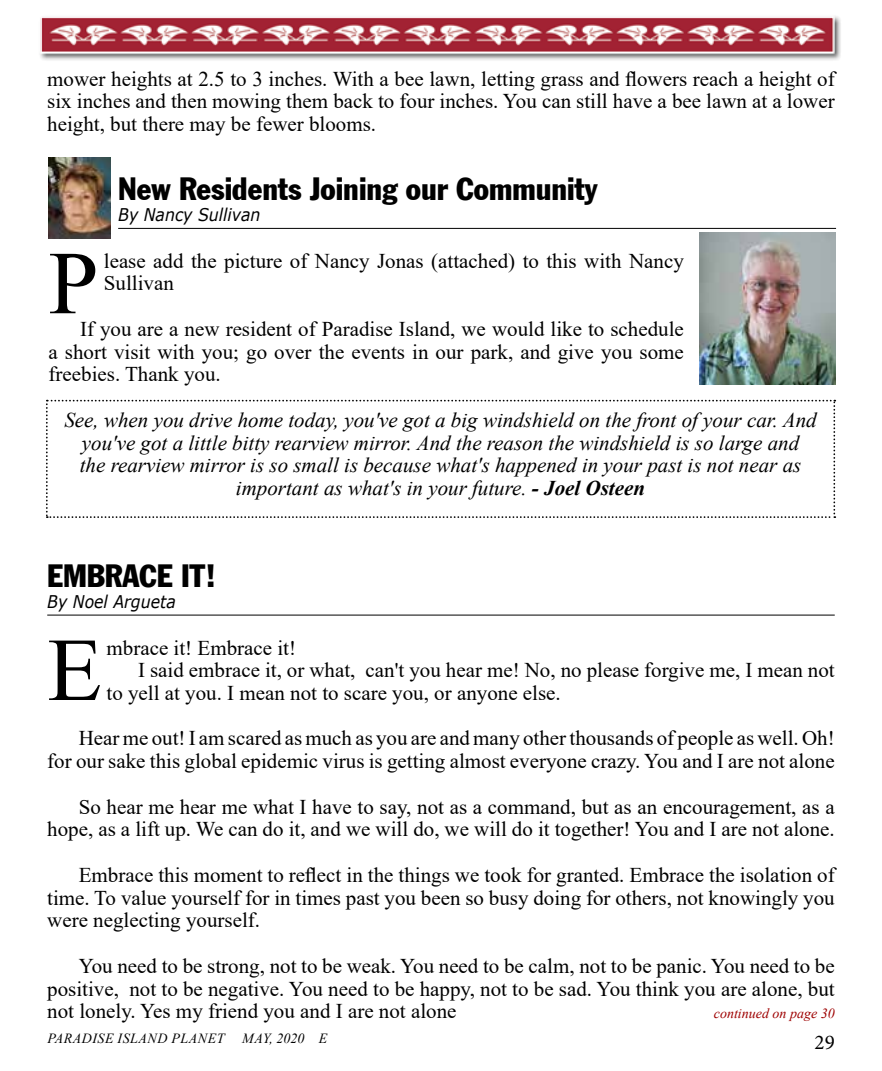
<style>
.page{position:relative;width:882px;height:1071px;background:#fff}
.page>*{position:absolute;margin:0;border:0;box-sizing:border-box;transform-origin:0 0}
.t1{font:89.77px "Times New Roman";color:#000}
.t2{font:31.5px "Franklin Gothic Condensed";color:#000}
.t3{font:21px/22.8px "Times New Roman";color:#000;text-align:justify}
.t4{font:italic 21px/22.8px "Times New Roman";color:#000;text-align:center}
.t5{font:21px "Minion Pro";color:#000}
.t6{font:italic 17.5px "Verdana";color:#000;scale:.9 1}
.t7{font:italic 14px "Times New Roman";letter-spacing:.035em;color:#000}
.t8{font:italic 14px "Times New Roman";color:#9e0000}
.s1{font-weight:700}
</style>
<div class="page">
<img style="left:40px;top:16px;width:801px;height:44px">
<hr style="left:118px;top:228px;width:718px;height:1px;background:#000">
<img style="left:700px;top:233px;width:135px;height:152px">
<svg style="left:46px;top:400px;width:789px;height:118px"></svg>
<img style="left:49px;top:157px;width:61px;height:81px">
<hr style="left:47px;top:615px;width:788px;height:1px;background:#000">
<p class="t3" style="left:47px;top:67px;width:789px">mower heights at 2.5 to 3 inches. With a bee lawn, letting grass and flowers reach a height of six inches and then mowing them back to four inches. You can still have a bee lawn at a lower height, but there may be fewer blooms.</p>
<h2 class="t2" style="left:118px;top:170px;width:481px">New Residents Joining our Community</h2>
<p class="t6" style="left:118px;top:203px;width:160px">By Nancy Sullivan</p>
<h1 class="t1" style="left:49px;top:220px;width:51px">P</h1>
<p class="t3" style="left:104px;top:249px;width:582px">lease add the picture of Nancy Jonas (attached) to this with Nancy<br>Sullivan</p>
<p class="t3" style="left:49px;top:317px;width:637px;text-indent:32px">If you are a new resident of Paradise Island, we would like to schedule a short visit with you; go over the events in our park, and give you some freebies. Thank you.</p>
<p class="t4" style="left:64px;top:408px;width:754px">See, when you drive home today, you've got a big windshield on the front of your car. And you've got a little bitty rearview mirror. And the reason the windshield is so large and<br>the rearview mirror is so small is because what's happened in your past is not near as important as what's in your future. <span class="s1">- Joel Osteen</span></p>
<h2 class="t2" style="left:47px;top:556px;width:170px">EMBRACE IT!</h2>
<p class="t6" style="left:47px;top:589px;width:144px">By Noel Argueta</p>
<h1 class="t1" style="left:47px;top:607px;width:56px">E</h1>
<p class="t3" style="left:107px;top:635px;width:191px">mbrace it! Embrace it!</p>
<p class="t3" style="left:138px;top:658px;width:698px">I said embrace it, or what, can't you hear me! No, no please forgive me, I mean not</p>
<p class="t3" style="left:107px;top:681px;width:456px">to yell at you. I mean not to scare you, or anyone else.</p>
<p class="t3" style="left:47px;top:726px;width:789px;text-align:right">Hear me out! I am scared as much as you are and many other thousands of people as well. Oh!<br>for our sake this global epidemic virus is getting almost everyone crazy. You and I are not alone</p>
<p class="t3" style="left:47px;top:795px;width:789px;text-align:right">So hear me hear me what I have to say, not as a command, but as an encouragement, as a hope, as a lift up. We can do it, and we will do, we will do it together! You and I are not alone.</p>
<p class="t3" style="left:47px;top:863px;width:789px;text-indent:32px">Embrace this moment to reflect in the things we took for granted. Embrace the isolation of time. To value yourself for in times past you been so busy doing for others, not knowingly you were neglecting yourself.</p>
<p class="t3" style="left:47px;top:954px;width:789px;text-indent:32px">You need to be strong, not to be weak. You need to be calm, not to be panic. You need to be positive, not to be negative. You need to be happy, not to be sad. You think you are alone, but not lonely. Yes my friend you and I are not alone</p>
<p class="t8" style="left:714px;top:1004px;width:122px">continued on page 30</p>
<p class="t7" style="left:47px;top:1029px;width:179px">PARADISE ISLAND PLANET</p>
<p class="t7" style="left:242px;top:1029px;width:86px">MAY, 2020 E</p>
<p class="t5" style="left:815px;top:1028px;width:22px">29</p>
</div>
